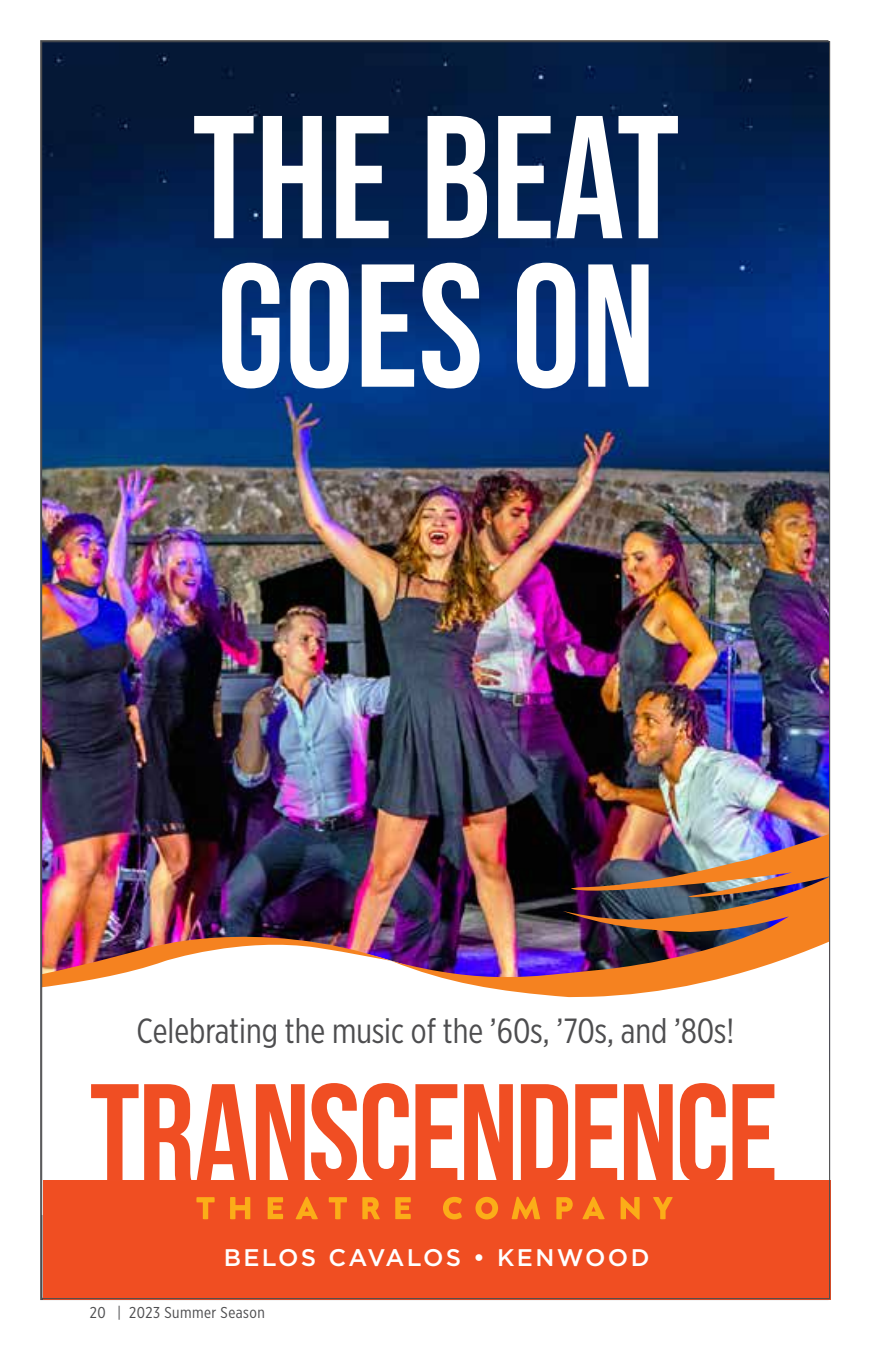
<style>
.page{position:relative;width:871px;height:1357px;background:#fff}
.page>*{position:absolute;margin:0;border:0;box-sizing:border-box;transform-origin:0 0}
.t1{font:174.6px/148.5px "Bebas Neue";color:#fff}
.t2{font:34.88px "Gotham X Narrow";color:#4d4d4f}
.t3{font:500 24.07px "Gotham";letter-spacing:.1em;color:#fff}
.t4{font:15.75px "Gotham X Narrow";letter-spacing:.03em;color:#4d4d4f;scale:1.05 1}
</style>
<div class="page">
<img style="left:43px;top:43px;width:785px;height:834px">
<img style="left:557px;top:834px;width:271px;height:43px">
<img style="left:43px;top:877px;width:785px;height:120px">
<div style="left:43px;top:1180px;width:787px;height:119px;background:#f04e22"></div>
<svg style="left:91px;top:1084px;width:159px;height:96px"></svg>
<svg style="left:256px;top:1084px;width:49px;height:96px"></svg>
<svg style="left:311px;top:1083px;width:46px;height:97px"></svg>
<svg style="left:363px;top:1083px;width:46px;height:97px"></svg>
<svg style="left:415px;top:1084px;width:42px;height:96px"></svg>
<svg style="left:464px;top:1084px;width:49px;height:96px"></svg>
<svg style="left:521px;top:1084px;width:47px;height:96px"></svg>
<svg style="left:575px;top:1084px;width:42px;height:96px"></svg>
<svg style="left:624px;top:1084px;width:48px;height:96px"></svg>
<svg style="left:680px;top:1083px;width:46px;height:97px"></svg>
<svg style="left:732px;top:1084px;width:42px;height:96px"></svg>
<svg style="left:196px;top:1197px;width:19px;height:22px"></svg>
<svg style="left:230px;top:1197px;width:20px;height:22px"></svg>
<svg style="left:268px;top:1197px;width:15px;height:22px"></svg>
<svg style="left:296px;top:1197px;width:22px;height:22px"></svg>
<svg style="left:329px;top:1197px;width:18px;height:22px"></svg>
<svg style="left:362px;top:1197px;width:18px;height:22px"></svg>
<svg style="left:395px;top:1197px;width:16px;height:22px"></svg>
<svg style="left:443px;top:1197px;width:19px;height:22px"></svg>
<svg style="left:475px;top:1197px;width:23px;height:22px"></svg>
<svg style="left:511px;top:1197px;width:29px;height:22px"></svg>
<svg style="left:556px;top:1197px;width:17px;height:22px"></svg>
<svg style="left:582px;top:1197px;width:22px;height:22px"></svg>
<svg style="left:620px;top:1197px;width:19px;height:22px"></svg>
<svg style="left:653px;top:1197px;width:19px;height:22px"></svg>
<h1 class="t1" style="left:192px;top:102px;width:489px">THE BEAT<br>GOES ON</h1>
<p class="t2" style="left:136px;top:1010px;width:599px">Celebrating the music of the ’60s, ’70s, and ’80s!</p>
<p class="t3" style="left:224px;top:1242px;width:427px">BELOS CAVALOS • KENWOOD</p>
<p class="t4" style="left:90px;top:1303px;width:168px">20 | 2023 Summer Season</p>
</div>
